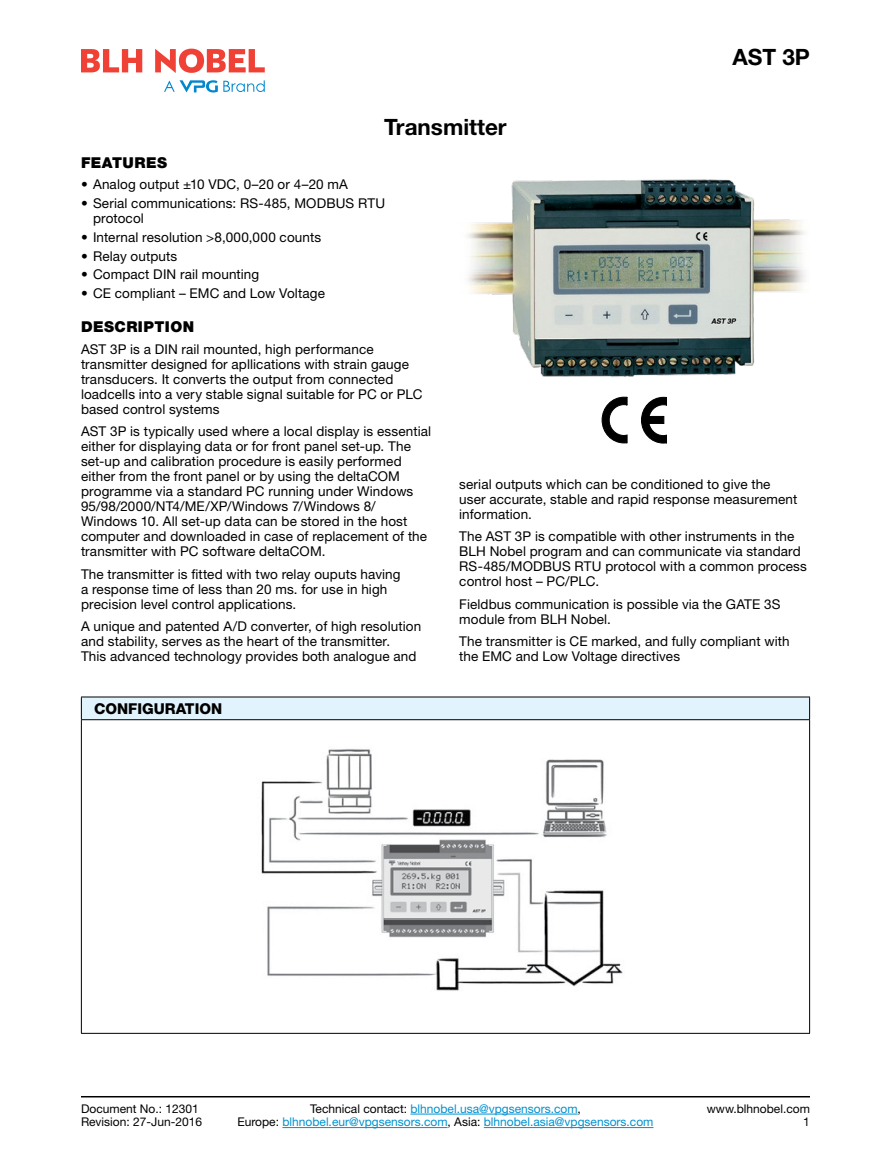
<style>
.page{position:relative;width:891px;height:1175px;background:#fff}
.page>*{position:absolute;margin:0;border:0;box-sizing:border-box;transform-origin:0 0}
.Part_Model_Number_Ri{font:700 22.5px "Helvetica Neue LT Std";color:#000}
.Body_Heading{font:900 15px "Helvetica Neue LT Std";letter-spacing:.03em;color:#000}
.Table_Heading{font:800 15px "Helvetica Neue LT Std";color:#000}
.Body_Text{font:13.5px/15px "Helvetica Neue LT Std";letter-spacing:.01em;color:#000}
.t1{font:12px/13.5px "Helvetica Neue LT Std";color:#0091cf;text-align:center}
.Rev-Date-Left{font:12px "Helvetica Neue LT Std";color:#000}
.Document_Number_Left{font:12px "Helvetica Neue LT Std";color:#000}
.Footer_Right{font:12px "Helvetica Neue LT Std";color:#000}
.s1{color:#000}
</style>
<div class="page">
<hr style="left:410px;top:1113px;width:168px;height:1px;background:#0091cf">
<hr style="left:282px;top:1127px;width:166px;height:1px;background:#0091cf">
<hr style="left:484px;top:1127px;width:169px;height:1px;background:#0091cf">
<hr style="left:81px;top:1096px;width:729px;height:1px;background:#000">
<svg style="left:81px;top:49px;width:61px;height:23px"></svg>
<svg style="left:155px;top:49px;width:110px;height:24px"></svg>
<svg style="left:164px;top:80px;width:101px;height:12px"></svg>
<div style="left:81px;top:697px;width:729px;height:22px;background:#e1f4fd"></div>
<hr style="left:809px;top:720px;width:1px;height:313px;background:#000">
<svg style="left:809px;top:697px;width:1px;height:22px"></svg>
<hr style="left:81px;top:720px;width:1px;height:313px;background:#000">
<hr style="left:81px;top:696px;width:729px;height:1px;background:#000">
<svg style="left:81px;top:697px;width:1px;height:22px"></svg>
<hr style="left:81px;top:719px;width:729px;height:1px;background:#000">
<hr style="left:81px;top:1033px;width:729px;height:1px;background:#000">
<img style="left:261px;top:749px;width:362px;height:242px">
<img style="left:467px;top:179px;width:338px;height:199px">
<svg style="left:602px;top:397px;width:26px;height:46px"></svg>
<svg style="left:641px;top:397px;width:26px;height:46px"></svg>
<div style="left:649px;top:416px;width:15px;height:7px;background:#000"></div>
<p class="Part_Model_Number_Ri" style="left:384px;top:113px;width:124px">Transmitter</p>
<p class="Part_Model_Number_Ri" style="left:732px;top:43px;width:79px">AST 3P</p>
<p class="Body_Heading" style="left:81px;top:153px;width:88px">FEATURES</p>
<p class="Body_Text" style="left:81px;top:177px;width:269px">• Analog output ±10 VDC, 0–20 or 4–20 mA</p>
<p class="Body_Text" style="left:93px;top:196px;width:294px;text-indent:-12px">• Serial communications: RS-485, MODBUS RTU protocol</p>
<p class="Body_Text" style="left:81px;top:229px;width:242px">• Internal resolution &gt;8,000,000 counts</p>
<p class="Body_Text" style="left:81px;top:248px;width:98px">• Relay outputs</p>
<p class="Body_Text" style="left:81px;top:267px;width:180px">• Compact DIN rail mounting</p>
<p class="Body_Text" style="left:81px;top:286px;width:245px">• CE compliant – EMC and Low Voltage</p>
<p class="Body_Heading" style="left:81px;top:318px;width:115px">DESCRIPTION</p>
<p class="Body_Text" style="left:81px;top:341px;width:343px">AST 3P is a DIN rail mounted, high performance transmitter designed for apllications with strain gauge transducers. It converts the output from connected loadcells into a very stable signal suitable for PC or PLC based control systems</p>
<p class="Body_Text" style="left:81px;top:424px;width:352px">AST 3P is typically used where a local display is essential either for displaying data or for front panel set-up. The set-up and calibration procedure is easily performed either from the front panel or by using the deltaCOM programme via a standard PC running under Windows 95/98/2000/NT4/ME/XP/Windows 7/Windows 8/ Windows 10. All set-up data can be stored in the host computer and downloaded in case of replacement of the transmitter with PC software deltaCOM.</p>
<p class="Body_Text" style="left:81px;top:566px;width:321px">The transmitter is fitted with two relay ouputs having a response time of less than 20 ms. for use in high precision level control applications.</p>
<p class="Body_Text" style="left:81px;top:619px;width:342px">A unique and patented A/D converter, of high resolution and stability, serves as the heart of the transmitter.<br>This advanced technology provides both analogue and</p>
<p class="Table_Heading" style="left:94px;top:699px;width:130px">CONFIGURATION</p>
<p class="Body_Text" style="left:459px;top:476px;width:340px">serial outputs which can be conditioned to give the user accurate, stable and rapid response measurement information.</p>
<p class="Body_Text" style="left:459px;top:529px;width:349px">The AST 3P is compatible with other instruments in the BLH Nobel program and can communicate via standard RS-485/MODBUS RTU protocol with a common process control host – PC/PLC.</p>
<p class="Body_Text" style="left:459px;top:596px;width:323px">Fieldbus communication is possible via the GATE 3S module from BLH Nobel.</p>
<p class="Body_Text" style="left:459px;top:634px;width:332px">The transmitter is CE marked, and fully compliant with the EMC and Low Voltage directives</p>
<p class="Document_Number_Left" style="left:81px;top:1101px;width:119px">Document No.: 12301</p>
<p class="Rev-Date-Left" style="left:81px;top:1114px;width:123px">Revision: 27-Jun-2016</p>
<p class="t1" style="left:238px;top:1101px;width:417px"><span class="s1">Technical contact:</span> blhnobel.usa@vpgsensors.com<span class="s1">,<br>Europe:</span> blhnobel.eur@vpgsensors.com<span class="s1">, Asia:</span> blhnobel.asia@vpgsensors.com</p>
<p class="Footer_Right" style="left:707px;top:1101px;width:105px">www.blhnobel.com</p>
<p class="Footer_Right" style="left:803px;top:1114px;width:8px">1</p>
</div>
